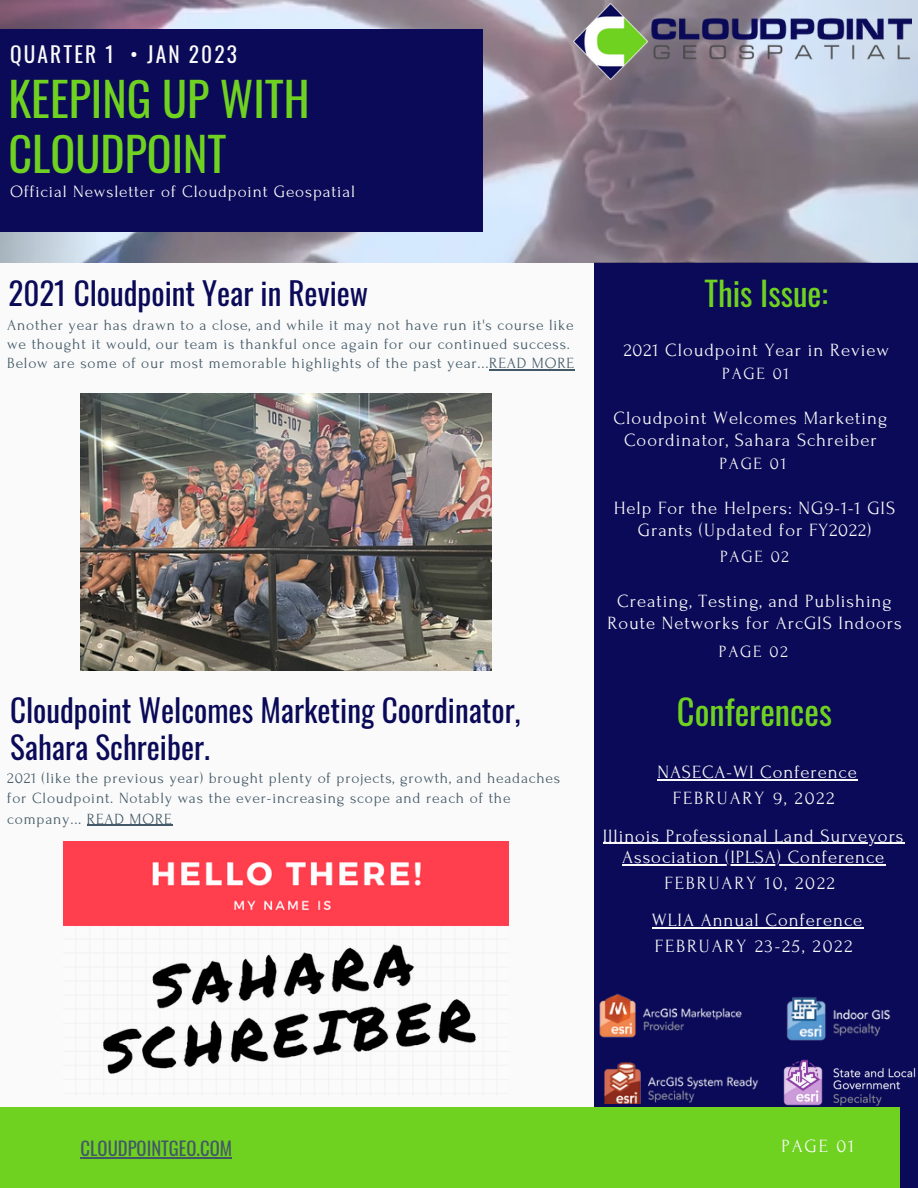
<style>
.page{position:relative;width:918px;height:1188px;background:#fafafa}
.page>*{position:absolute;margin:0;border:0;box-sizing:border-box;transform-origin:0 0}
.t1{font:46.2px/55.2px "Oswald";color:#70d220}
.t2{font:34.65px "Oswald";color:#70d220}
.t3{font:33px "Oswald";color:#70d220}
.t4{font:31.2px/37.2px "Oswald";color:#0a0a58}
.t5{font:21.45px "Oswald";letter-spacing:.1em;color:#fafafa}
.t6{font:18.75px/21.3px "Forum";letter-spacing:.05em;color:#fafafa;text-align:center}
.t7{font:18.75px "Oswald";color:#435967}
.t8{font:18.6px/22.2px "Forum";letter-spacing:.05em;color:#fafafa;text-align:center}
.t9{font:18.6px "Forum";letter-spacing:.1em;color:#fafafa}
.t10{font:17.25px "Forum";letter-spacing:.05em;color:#fafafa}
.t11{font:17.1px "Forum";letter-spacing:.1em;color:#fafafa}
.t12{font:15.6px/19.2px "Forum";letter-spacing:.05em;color:#435967}
</style>
<div class="page">
<div style="left:595px;top:262px;width:323px;height:926px;background:#0a0a58"></div>
<img style="left:0;top:0;width:918px;height:263px">
<div style="left:0;top:1107px;width:900px;height:81px;background:#70d220"></div>
<img style="left:574px;top:4px;width:337px;height:75px">
<div style="left:0;top:30px;width:483px;height:202px;background:#0a0a58"></div>
<img style="left:599px;top:993px;width:143px;height:45px">
<img style="left:786px;top:997px;width:105px;height:44px">
<img style="left:604px;top:1062px;width:155px;height:41px">
<img style="left:783px;top:1059px;width:133px;height:47px">
<img style="left:80px;top:393px;width:412px;height:278px">
<img style="left:64px;top:841px;width:444px;height:233px">
<hr style="left:81px;top:1157px;width:151px;height:1px;background:#435967">
<hr style="left:489px;top:369px;width:86px;height:2px;background:#435967">
<hr style="left:87px;top:825px;width:86px;height:1px;background:#435967">
<hr style="left:657px;top:779px;width:201px;height:1px;background:#fafafa">
<hr style="left:603px;top:843px;width:302px;height:1px;background:#fafafa">
<hr style="left:622px;top:864px;width:263px;height:1px;background:#fafafa">
<hr style="left:652px;top:927px;width:211px;height:2px;background:#fafafa">
<h3 class="t5" style="left:10px;top:37px;width:228px">QUARTER 1 • JAN 2023</h3>
<h1 class="t1" style="left:8px;top:69px;width:303px">KEEPING UP WITH<br>CLOUDPOINT</h1>
<p class="t10" style="left:10px;top:182px;width:347px">Official Newsletter of Cloudpoint Geospatial</p>
<h3 class="t4" style="left:8px;top:273px;width:361px">2021 Cloudpoint Year in Review</h3>
<p class="t12" style="left:7px;top:316px;width:568px">Another year has drawn to a close, and while it may not have run it's course like we thought it would, our team is thankful once again for our continued success.<br>Below are some of our most memorable highlights of the past year...READ MORE</p>
<h3 class="t4" style="left:10px;top:690px;width:512px">Cloudpoint Welcomes Marketing Coordinator,<br>Sahara Schreiber.</h3>
<p class="t12" style="left:7px;top:768px;width:554px;line-height:20.2px">2021 (like the previous year) brought plenty of projects, growth, and headaches for Cloudpoint. Notably was the ever-increasing scope and reach of the company... READ MORE</p>
<h3 class="t3" style="left:704px;top:268px;width:125px">This Issue:</h3>
<p class="t8" style="left:624px;top:339px;width:267px">2021 Cloudpoint Year in Review</p>
<p class="t11" style="left:722px;top:364px;width:68px">PAGE 01</p>
<p class="t8" style="left:614px;top:407px;width:275px">Cloudpoint Welcomes Marketing<br>Coordinator, Sahara Schreiber</p>
<p class="t11" style="left:719px;top:455px;width:68px">PAGE 01</p>
<p class="t8" style="left:614px;top:497px;width:283px">Help For the Helpers: NG9-1-1 GIS<br>Grants (Updated for FY2022)</p>
<p class="t11" style="left:720px;top:547px;width:70px">PAGE 02</p>
<p class="t8" style="left:607px;top:590px;width:296px">Creating, Testing, and Publishing<br>Route Networks for ArcGIS Indoors</p>
<p class="t11" style="left:719px;top:642px;width:70px">PAGE 02</p>
<h2 class="t2" style="left:677px;top:684px;width:157px">Conferences</h2>
<p class="t6" style="left:657px;top:762px;width:201px">NASECA-WI Conference</p>
<p class="t9" style="left:673px;top:788px;width:163px">FEBRUARY 9, 2022</p>
<p class="t6" style="left:603px;top:825px;width:302px">Illinois Professional Land Surveyors<br>Association (IPLSA) Conference</p>
<p class="t9" style="left:665px;top:873px;width:172px">FEBRUARY 10, 2022</p>
<p class="t6" style="left:652px;top:910px;width:212px">WLIA Annual Conference</p>
<p class="t9" style="left:655px;top:937px;width:199px">FEBRUARY 23-25, 2022</p>
<p class="t7" style="left:81px;top:1134px;width:153px">CLOUDPOINTGEO.COM</p>
<p class="t8" style="left:781px;top:1135px;width:74px">PAGE 01</p>
</div>
